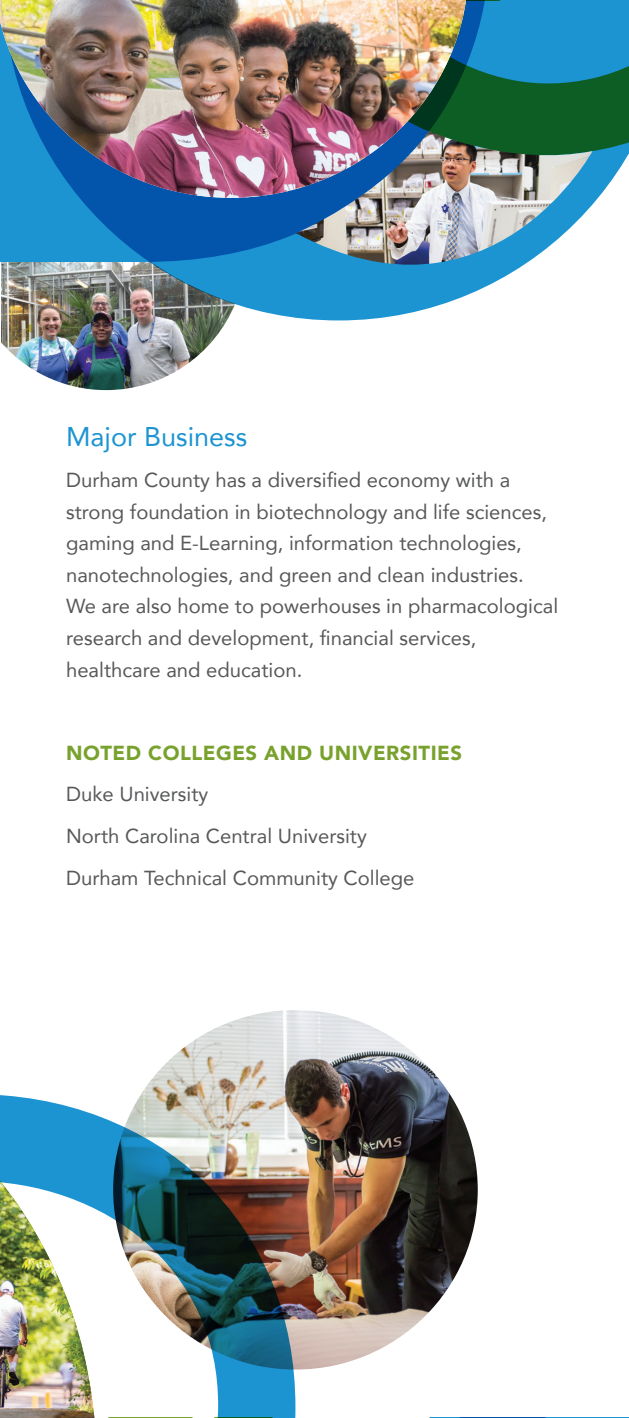
<style>
.page{position:relative;width:629px;height:1418px;background:#fff}
.page>*{position:absolute;margin:0;border:0;box-sizing:border-box;transform-origin:0 0}
.t1{font:27px "Avenir";color:#1c94d2}
.t2{font:20.25px/31.5px "Avenir";color:#57585a}
.t3{font:900 20.25px "Avenir";letter-spacing:.025em;color:#78a22d}
</style>
<div class="page">
<svg style="left:0;top:1095px;width:295px;height:323px;fill:#1c94d2"></svg>
<img style="left:0;top:1182px;width:94px;height:236px">
<img style="left:113px;top:1010px;width:364px;height:359px">
<svg style="left:235px;top:0;width:394px;height:320px;fill:#1c94d2"></svg>
<svg style="left:0;top:0;width:489px;height:262px;background:#0e70b3"></svg>
<img style="left:0;top:0;width:466px;height:198px">
<img style="left:296px;top:131px;width:296px;height:136px">
<img style="left:1px;top:262px;width:234px;height:128px">
<p class="t1" style="left:66px;top:415px;width:183px">Major Business</p>
<p class="t2" style="left:66px;top:464px;width:493px">Durham County has a diversified economy with a strong foundation in biotechnology and life sciences, gaming and E-Learning, information technologies, nanotechnologies, and green and clean industries.<br>We are also home to powerhouses in pharmacological research and development, financial services, healthcare and education.</p>
<p class="t3" style="left:66px;top:735px;width:397px">NOTED COLLEGES AND UNIVERSITIES</p>
<p class="t2" style="left:66px;top:778px;width:144px">Duke University</p>
<p class="t2" style="left:66px;top:819px;width:302px">North Carolina Central University</p>
<p class="t2" style="left:66px;top:861px;width:350px">Durham Technical Community College</p>
</div>
